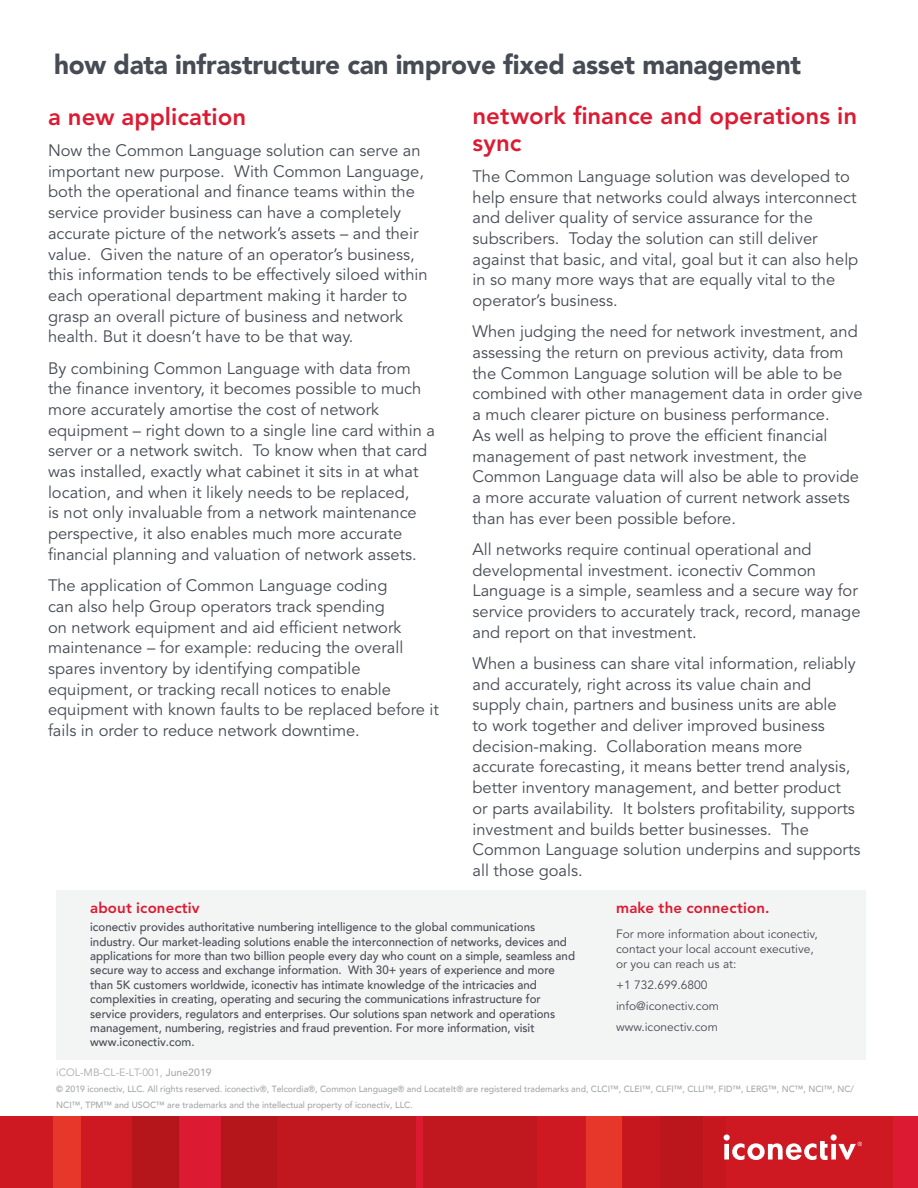
<style>
.page{position:relative;width:918px;height:1188px;background:#fff}
.page>*{position:absolute;margin:0;border:0;box-sizing:border-box;transform-origin:0 0}
.t1{font:900 27px "Avenir LT Std";letter-spacing:-.01em;color:#464b54}
.Section_Title{font:800 24px/27px "Avenir LT Std";color:#dc1a32}
.Body_Copy{font:16.5px/20.7px "Avenir LT Std";color:#464b54}
.Section_Title-2{font:800 15px "Avenir LT Std";letter-spacing:.01em;color:#dc1a32}
.Body_Copy-2{font:800 15px "Avenir LT Std";letter-spacing:.01em;color:#dc1a32}
.Body_Copy-3{font:500 12px/14.4px "Avenir";color:#464b54;scale:.96 1}
.Body_Copy-4{font:12px/15px "Avenir LT Std";color:#464b54}
.Body_Copy-5{font:10.5px "Avenir LT Std";color:#a9a9aa}
.Body_Copy-6{font:500 9px/15.5px "Avenir";color:#a3a7a9}
.s1{font-family:"Avenir";font-weight:500}
</style>
<div class="page">
<div style="left:56px;top:890px;width:810px;height:170px;background:#f3f4f4"></div>
<div style="left:0;top:1117px;width:918px;height:71px;background:#dc1a32"></div>
<div style="left:586px;top:1117px;width:36px;height:71px;background:#e7362a"></div>
<div style="left:53px;top:1117px;width:28px;height:71px;background:#e7362a"></div>
<div style="left:0;top:1117px;width:53px;height:71px;background:#ce1922"></div>
<div style="left:81px;top:1117px;width:51px;height:71px;background:#ce1922"></div>
<div style="left:537px;top:1117px;width:49px;height:71px;background:#ce1922"></div>
<hr style="left:586px;top:1117px;width:1px;height:71px;background:#d61921">
<div style="left:725px;top:1117px;width:168px;height:71px;background:#ce1922"></div>
<div style="left:277px;top:1117px;width:139px;height:71px;background:#c1171e"></div>
<div style="left:221px;top:1117px;width:56px;height:71px;background:#b5161b"></div>
<hr style="left:179px;top:1117px;width:1px;height:71px;background:#c1171e">
<div style="left:132px;top:1117px;width:47px;height:71px;background:#b5161b"></div>
<div style="left:424px;top:1117px;width:113px;height:71px;background:#c1171e"></div>
<svg style="left:622px;top:1117px;width:240px;height:71px"></svg>
<p class="t1" style="left:54px;top:49px;width:749px">how data infrastructure can improve fixed asset management</p>
<p class="Section_Title" style="left:48px;top:103px;width:200px">a new application</p>
<p class="Body_Copy" style="left:48px;top:140px;width:381px">Now the Common Language solution can serve an important new purpose. With Common Language, both the operational and finance teams within the service provider business can have a completely accurate picture of the network’s assets – and their value. Given the nature of an operator’s business, this information tends to be effectively siloed within each operational department making it harder to grasp an overall picture of business and network health. But it doesn’t have to be that way.</p>
<p class="Body_Copy" style="left:48px;top:358px;width:389px">By combining Common Language with data from the finance inventory, it becomes possible to much more accurately amortise the cost of network equipment – right down to a single line card within a server or a network switch. To know when that card was installed, exactly what cabinet it sits in at what location, and when it likely needs to be replaced,<br>is not only invaluable from a network maintenance perspective, it also enables much more accurate financial planning and valuation of network assets.</p>
<p class="Body_Copy" style="left:48px;top:576px;width:393px">The application of Common Language coding<br>can also help Group operators track spending<br>on network equipment and aid efficient network maintenance – for example: reducing the overall spares inventory by identifying compatible equipment, or tracking recall notices to enable equipment with known faults to be replaced before it fails in order to reduce network downtime.</p>
<p class="Section_Title" style="left:472px;top:102px;width:386px">network finance and operations in sync</p>
<p class="Body_Copy" style="left:472px;top:166px;width:387px">The Common Language solution was developed to help ensure that networks could always interconnect and deliver quality of service assurance for the subscribers. Today the solution can still deliver against that basic, and vital, goal but it can also help in so many more ways that are equally vital to the operator’s business.</p>
<p class="Body_Copy" style="left:472px;top:322px;width:392px">When judging the need for network investment, and assessing the return on previous activity, data from the Common Language solution will be able to be combined with other management data in order give a much clearer picture on business performance.<br>As well as helping to prove the efficient financial management of past network investment, the Common Language data will also be able to provide a more accurate valuation of current network assets than has ever been possible before.</p>
<p class="Body_Copy" style="left:472px;top:539px;width:390px">All networks require continual operational and developmental investment. iconectiv Common Language is a simple, seamless and a secure way for service providers to accurately track, record, manage and report on that investment.</p>
<p class="Body_Copy" style="left:472px;top:653px;width:390px">When a business can share vital information, reliably and accurately, right across its value chain and supply chain, partners and business units are able<br>to work together and deliver improved business decision-making. Collaboration means more accurate forecasting, it means better trend analysis, better inventory management, and better product<br>or parts availability. It bolsters profitability, supports investment and builds better businesses. The Common Language solution underpins and supports all those goals.</p>
<p class="Body_Copy-2" style="left:90px;top:898px;width:111px">about iconectiv</p>
<p class="Body_Copy-3" style="left:90px;top:919px;width:507px">iconectiv provides authoritative numbering intelligence to the global communications industry. Our market-leading solutions enable the interconnection of networks, devices and applications for more than two billion people every day who count on a simple, seamless and secure way to access and exchange information. With 30+ years of experience and more than 5K customers worldwide, iconectiv has intimate knowledge of the intricacies and complexities in creating, operating and securing the communications infrastructure for service providers, regulators and enterprises. Our solutions span network and operations management, numbering, registries and fraud prevention. For more information, visit www.iconectiv.com.</p>
<p class="Section_Title-2" style="left:616px;top:898px;width:155px">make the connection.</p>
<p class="Body_Copy-4" style="left:616px;top:927px;width:203px">For more information about iconectiv, contact your local account executive, or you can reach us at:</p>
<p class="Body_Copy-4" style="left:616px;top:975px;width:104px;line-height:21px">+1 732.699.6800 info@iconectiv.com www.iconectiv.com</p>
<p class="Body_Copy-5" style="left:56px;top:1066px;width:157px">iCOL-MB-CL-E-LT-001, <span class="s1">June2019</span></p>
<p class="Body_Copy-6" style="left:56px;top:1081px;width:799px">© 2019 iconectiv, LLC. All rights reserved. iconectiv®, Telcordia®, Common Language® and LocateIt® are registered trademarks and, CLCI™, CLEI™, CLFI™, CLLI™, FID™, LERG™, NC™, NCI™, NC/<br>NCI™, TPM™ and USOC™ are trademarks and the intellectual property of iconectiv, LLC.</p>
</div>
